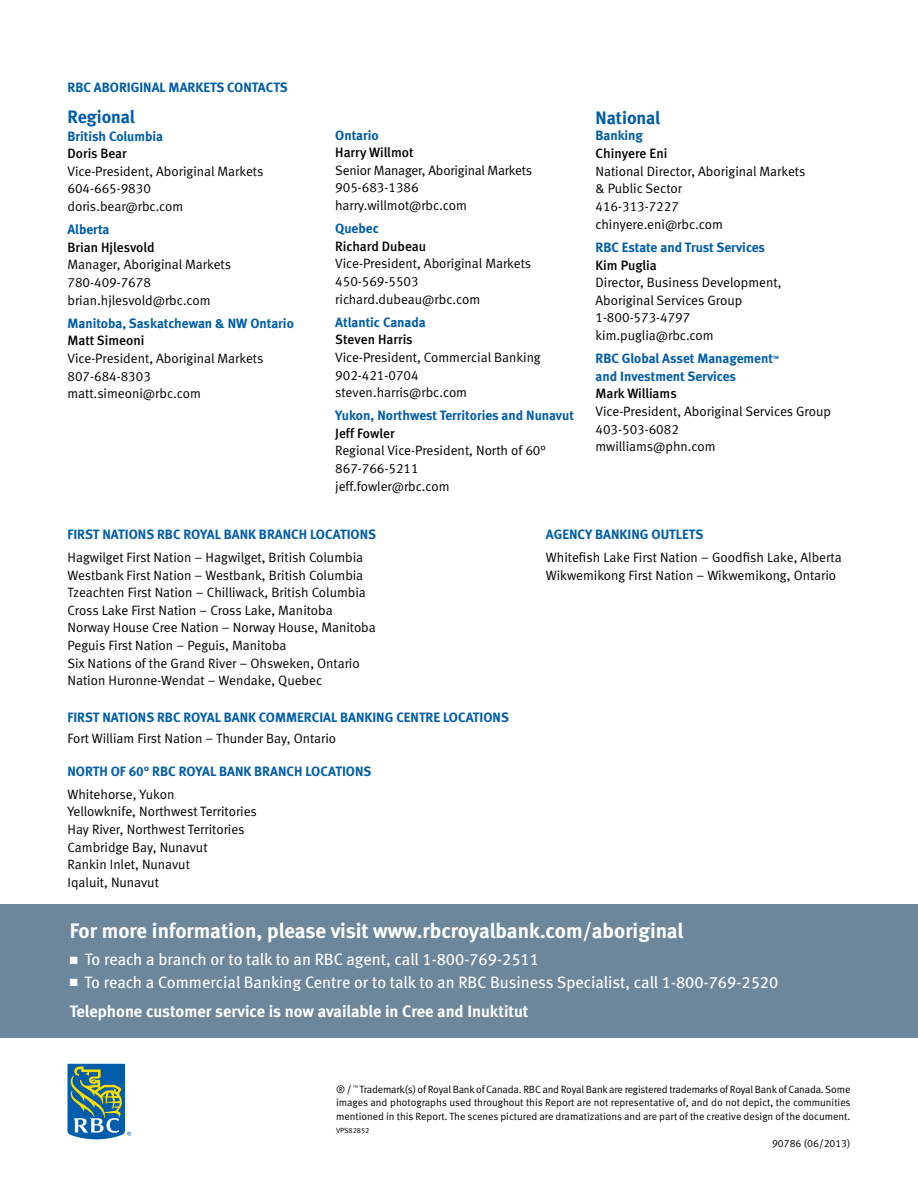
<style>
.page{position:relative;width:918px;height:1188px;background:#fff}
.page>*{position:absolute;margin:0;border:0;box-sizing:border-box;transform-origin:0 0}
.t1{font:21px "Meta Bold LF";letter-spacing:-.005em;color:#fff}
.t2{font:18px "Meta Bold LF";color:#005daa}
.t3{font:16.5px "Meta Book LF";color:#fff}
.t4{font:16.5px "Meta Bold LF";color:#fff}
.t5{font:13.5px/17.7px "Meta Normal LF";color:#000}
.t6{font:13.5px "Meta Bold LF";color:#005daa}
.t7{font:13.5px "Meta Medium LF";color:#000}
.t8{font:10.5px/13.5px "Meta Normal LF";color:#000;text-align:justify}
.t9{font:7.5px "Meta Normal LF";color:#000}
.t10{font:4.65px "Meta Bold LF";color:#005daa}
</style>
<div class="page">
<svg style="left:67px;top:1064px;width:64px;height:75px;background:#578e9d"></svg>
<div style="left:0;top:904px;width:918px;height:133px;background:#6c879b"></div>
<p class="t6" style="left:68px;top:79px;width:169px">RBC ABORI GINAL Markets CONT</p>
<p class="t6" style="left:258px;top:79px;width:16px">ACTS</p>
<h2 class="t2" style="left:68px;top:106px;width:69px">Regional</h2>
<p class="t6" style="left:68px;top:128px;width:97px">British Columbia</p>
<p class="t7" style="left:68px;top:146px;width:61px">Doris Bear</p>
<p class="t5" style="left:68px;top:162px;width:198px">Vice-President, Aboriginal Markets<br>604-665-9830 doris.bear@rbc.com</p>
<p class="t6" style="left:68px;top:221px;width:44px">Alberta</p>
<p class="t7" style="left:68px;top:239px;width:89px">Brian Hjlesvold</p>
<p class="t5" style="left:68px;top:256px;width:165px">Manager, Aboriginal Markets<br>780-409-7678 brian.hjlesvold@rbc.com</p>
<p class="t6" style="left:68px;top:315px;width:228px">Manitoba, Saskatchewan &amp; NW Ontario</p>
<p class="t7" style="left:68px;top:333px;width:79px">Matt Simeoni</p>
<p class="t5" style="left:68px;top:349px;width:198px">Vice-President, Aboriginal Markets<br>807-684-8303 matt.simeoni@rbc.com</p>
<p class="t6" style="left:335px;top:127px;width:45px">Ontario</p>
<p class="t7" style="left:335px;top:145px;width:80px">Harry Willmot</p>
<p class="t5" style="left:335px;top:161px;width:199px">Senior Manager, Aboriginal Markets<br>905-683-1386 harry.willmot@rbc.com</p>
<p class="t6" style="left:335px;top:220px;width:45px">Quebec</p>
<p class="t7" style="left:335px;top:238px;width:92px">Richard Dubeau</p>
<p class="t5" style="left:335px;top:255px;width:198px">Vice-President, Aboriginal Markets<br>450-569-5503 richard.dubeau@rbc.com</p>
<p class="t6" style="left:335px;top:314px;width:92px">Atlantic Canada</p>
<p class="t7" style="left:335px;top:332px;width:79px">Steven Harris</p>
<p class="t5" style="left:335px;top:348px;width:207px">Vice-President, Commercial Banking<br>902-421-0704 steven.harris@rbc.com</p>
<p class="t6" style="left:335px;top:407px;width:240px">Yukon, Northwest Territories and Nunavut</p>
<p class="t7" style="left:335px;top:425px;width:61px">Jeff Fowler</p>
<p class="t5" style="left:335px;top:442px;width:212px">Regional Vice-President, North of 60°<br>867-766-5211<br>jeff.fowler@rbc.com</p>
<h2 class="t2" style="left:596px;top:107px;width:66px">National</h2>
<p class="t6" style="left:596px;top:128px;width:49px">Banking</p>
<p class="t7" style="left:596px;top:146px;width:73px">Chinyere Eni</p>
<p class="t5" style="left:596px;top:162px;width:212px">National Director, Aboriginal Markets &amp; Public Sector<br>416-313-7227 chinyere.eni@rbc.com</p>
<p class="t6" style="left:596px;top:239px;width:171px">RBC Estate and Trust Services</p>
<p class="t7" style="left:596px;top:257px;width:63px">Kim Puglia</p>
<p class="t5" style="left:596px;top:274px;width:187px">Director, Business Development,<br>Aboriginal Services Group<br>1-800-573-4797 kim.puglia@rbc.com</p>
<p class="t6" style="left:596px;top:350px;width:179px">RBC Global Asset Management</p>
<p class="t10" style="left:773px;top:354px;width:8px">tm</p>
<p class="t6" style="left:596px;top:368px;width:142px">and Investment Services</p>
<p class="t7" style="left:596px;top:386px;width:83px">Mark Williams</p>
<p class="t5" style="left:596px;top:402px;width:237px">Vice-President, Aboriginal Services Group<br>403-503-6082<br>mwilliams@phn.com</p>
<p class="t6" style="left:68px;top:526px;width:310px">First Nations RBC Royal Bank Branch Locations</p>
<p class="t5" style="left:68px;top:548px;width:310px">Hagwilget First Nation – Hagwilget, British Columbia Westbank First Nation – Westbank, British Columbia Tzeachten First Nation – Chilliwack, British Columbia Cross Lake First Nation – Cross Lake, Manitoba Norway House Cree Nation – Norway House, Manitoba Peguis First Nation – Peguis, Manitoba<br>Six Nations of the Grand River – Ohsweken, Ontario Nation Huronne-Wendat – Wendake, Quebec</p>
<p class="t6" style="left:68px;top:709px;width:443px">First Nations RBC Royal Bank Comm ercial Banking Centre locations</p>
<p class="t5" style="left:68px;top:729px;width:270px">Fort William First Nation – Thunder Bay, Ontario</p>
<p class="t6" style="left:68px;top:763px;width:9px">NORTH</p>
<p class="t6" style="left:111px;top:763px;width:176px">OF 60° RBC ROYAL BANK BRANCH</p>
<p class="t6" style="left:306px;top:763px;width:38px">LOCATIONS</p>
<p class="t5" style="left:68px;top:785px;width:191px">Whitehorse, Yukon<br>Yellowknife, Northwest Territories<br>Hay River, Northwest Territories<br>Cambridge Bay, Nunavut<br>Rankin Inlet, Nunavut<br>Iqaluit, Nunavut</p>
<p class="t6" style="left:546px;top:526px;width:25px">AGENCY</p>
<p class="t6" style="left:595px;top:526px;width:24px">BANKIN</p>
<p class="t6" style="left:640px;top:526px;width:20px">G OUTLETS</p>
<p class="t5" style="left:546px;top:548px;width:297px">Whitefish Lake First Nation – Goodfish Lake, Alberta<br>Wikwemikong First Nation – Wikwemikong, Ontario</p>
<h1 class="t1" style="left:70px;top:918px;width:615px">For more information, please visit www.rbcroyalbank.com/aboriginal</h1>
<p class="t3" style="left:70px;top:950px;width:471px">■ To reach a branch or to talk to an RBC agent, call 1-800-769-2511</p>
<p class="t3" style="left:70px;top:972px;width:710px">■ To reach a Commercial Banking Centre or to talk to an RBC Business Specialist, call 1-800-769-2520</p>
<p class="t4" style="left:70px;top:1001px;width:460px">Telephone customer service is now available in Cree and Inuktitut</p>
<p class="t8" style="left:336px;top:1082px;width:516px">® / <sup>™</sup> Trademark(s) of Royal Bank of Canada. RBC and Royal Bank are registered trademarks of Royal Bank of Canada.Some images and photographs used throughout this Report are not representative of, and do not depict, the communities mentioned in this Report. The scenes pictured are dramatizations and are part of the creative design of the document.</p>
<p class="t9" style="left:336px;top:1126px;width:35px">VPS82852</p>
<p class="t8" style="left:772px;top:1136px;width:80px">90786 (06/2013)</p>
</div>
